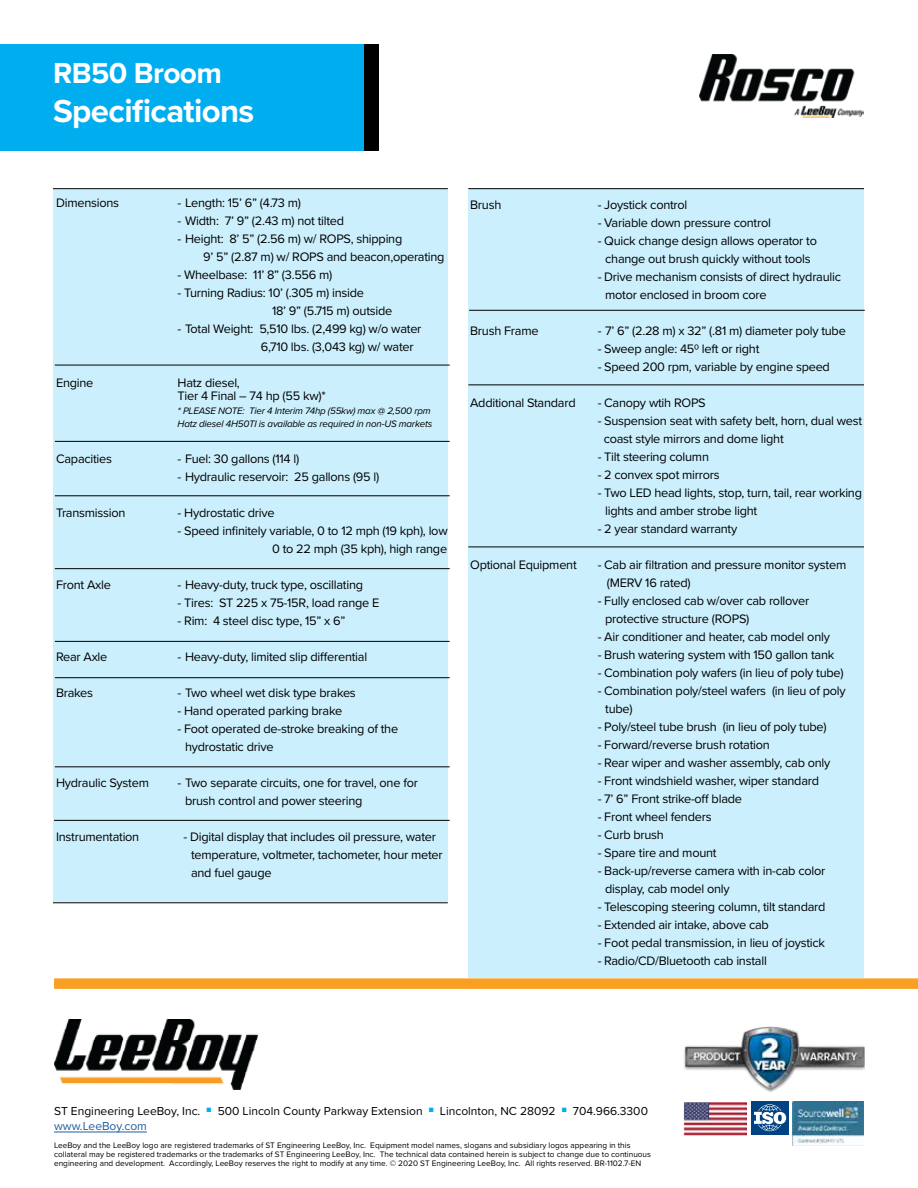
<style>
.page{position:relative;width:918px;height:1188px;background:#fff}
.page>*{position:absolute;margin:0;border:0;box-sizing:border-box;transform-origin:0 0}
.t1{font:700 33px "Proxima Nova";letter-spacing:-.02em;color:#fff}
.t2{font:700 30px "Proxima Nova";letter-spacing:-.02em;color:#fff}
.t3{font:12.75px/18px "Proxima Nova";letter-spacing:-.02em;color:#000}
.t4{font:12px/15px "Proxima Nova";color:#000}
.t5{font:italic 9.75px/13.5px "Proxima Nova";letter-spacing:-.02em;color:#000}
.t6{font:8.25px/9px "Proxima Nova";color:#000}
.s1{color:#215e9e}
</style>
<div class="page">
<div style="left:53px;top:189px;width:395px;height:713px;background:#cbeffc"></div>
<div style="left:468px;top:189px;width:396px;height:789px;background:#cbeffc"></div>
<div style="left:0;top:44px;width:366px;height:107px;background:#00aeef"></div>
<hr style="left:53px;top:188px;width:395px;height:1px;background:#000">
<hr style="left:468px;top:188px;width:396px;height:1px;background:#000">
<hr style="left:469px;top:310px;width:396px;height:1px;background:#000">
<hr style="left:468px;top:384px;width:396px;height:1px;background:#000">
<hr style="left:54px;top:820px;width:396px;height:1px;background:#000">
<hr style="left:468px;top:547px;width:396px;height:1px;background:#000">
<hr style="left:53px;top:902px;width:395px;height:1px;background:#000">
<hr style="left:55px;top:365px;width:395px;height:1px;background:#000">
<hr style="left:55px;top:441px;width:395px;height:1px;background:#000">
<hr style="left:55px;top:495px;width:395px;height:1px;background:#000">
<hr style="left:55px;top:568px;width:395px;height:1px;background:#000">
<hr style="left:55px;top:641px;width:395px;height:1px;background:#000">
<hr style="left:55px;top:677px;width:395px;height:1px;background:#000">
<hr style="left:55px;top:766px;width:395px;height:1px;background:#000">
<div style="left:365px;top:44px;width:14px;height:107px;background:#000"></div>
<img style="left:700px;top:54px;width:164px;height:63px">
<img style="left:684px;top:1026px;width:180px;height:66px">
<div style="left:750px;top:1101px;width:40px;height:34px;background:#004282"></div>
<svg style="left:754px;top:1104px;width:32px;height:27px"></svg>
<img style="left:683px;top:1102px;width:63px;height:34px">
<img style="left:54px;top:1020px;width:204px;height:69px">
<hr style="left:54px;top:1132px;width:93px;height:1px;background:#215e9e">
<div style="left:54px;top:978px;width:864px;height:11px;background:#f9a023"></div>
<img style="left:793px;top:1101px;width:70px;height:44px">
<h2 class="t2" style="left:53px;top:51px;width:170px">RB50 Broom</h2>
<h1 class="t1" style="left:53px;top:87px;width:203px">Specifications</h1>
<p class="t3" style="left:56px;top:193px;width:65px">Dimensions</p>
<p class="t3" style="left:178px;top:193px;width:125px">- Length: 15’ 6” (4.73 m)</p>
<p class="t3" style="left:178px;top:211px;width:168px">- Width: 7’ 9” (2.43 m) not tilted</p>
<p class="t3" style="left:203px;top:229px;width:243px;text-indent:-26px">- Height: 8’ 5” (2.56 m) w/ ROPS, shipping<br>9’ 5” (2.87 m) w/ ROPS and beacon,operating</p>
<p class="t3" style="left:178px;top:265px;width:156px">- Wheelbase: 11’ 8” (3.556 m)</p>
<p class="t3" style="left:272px;top:283px;width:122px;text-indent:-95px">- Turning Radius: 10’ (.305 m) inside<br>18’ 9” (5.715 m) outside</p>
<p class="t3" style="left:261px;top:319px;width:162px;text-indent:-83px">- Total Weight: 5,510 lbs. (2,499 kg) w/o water<br>6,710 lbs. (3,043 kg) w/ water</p>
<p class="t3" style="left:56px;top:373px;width:39px">Engine</p>
<p class="t3" style="left:178px;top:375px;width:150px;line-height:13.5px">Hatz diesel,<br>Tier 4 Final – 74 hp (55 kw)*</p>
<p class="t5" style="left:178px;top:404px;width:256px">* PLEASE NOTE: Tier 4 Interim 74hp (55kw) max @ 2,500 rpm<br>Hatz diesel 4H50TI is available as required in non-US markets</p>
<p class="t3" style="left:56px;top:449px;width:57px">Capacities</p>
<p class="t3" style="left:178px;top:449px;width:123px">- Fuel: 30 gallons (114 l)</p>
<p class="t3" style="left:178px;top:467px;width:203px">- Hydraulic reservoir: 25 gallons (95 l)</p>
<p class="t3" style="left:56px;top:503px;width:71px">Transmission</p>
<p class="t3" style="left:178px;top:503px;width:99px">- Hydrostatic drive</p>
<p class="t3" style="left:178px;top:521px;width:272px;text-align:right">- Speed infinitely variable, 0 to 12 mph (19 kph), low<br>0 to 22 mph (35 kph), high range</p>
<p class="t3" style="left:56px;top:575px;width:56px">Front Axle</p>
<p class="t3" style="left:178px;top:575px;width:187px">- Heavy-duty, truck type, oscillating</p>
<p class="t3" style="left:178px;top:593px;width:203px">- Tires: ST 225 x 75-15R, load range E</p>
<p class="t3" style="left:178px;top:611px;width:169px">- Rim: 4 steel disc type, 15” x 6”</p>
<p class="t3" style="left:56px;top:647px;width:53px">Rear Axle</p>
<p class="t3" style="left:178px;top:647px;width:191px">- Heavy-duty, limited slip differential</p>
<p class="t3" style="left:56px;top:683px;width:39px">Brakes</p>
<p class="t3" style="left:178px;top:683px;width:180px">- Two wheel wet disk type brakes</p>
<p class="t3" style="left:178px;top:701px;width:166px">- Hand operated parking brake</p>
<p class="t3" style="left:185px;top:719px;width:215px;text-indent:-7px">- Foot operated de-stroke breaking of the hydrostatic drive</p>
<p class="t3" style="left:56px;top:773px;width:94px">Hydraulic System</p>
<p class="t3" style="left:185px;top:773px;width:234px;text-indent:-7px">- Two separate circuits, one for travel, one for brush control and power steering</p>
<p class="t3" style="left:56px;top:828px;width:85px">Instrumentation</p>
<p class="t3" style="left:191px;top:828px;width:253px;text-indent:-7px">- Digital display that includes oil pressure, water temperature, voltmeter, tachometer, hour meter and fuel gauge</p>
<p class="t3" style="left:470px;top:195px;width:33px">Brush</p>
<p class="t3" style="left:598px;top:195px;width:91px">- Joystick control</p>
<p class="t3" style="left:598px;top:213px;width:175px">- Variable down pressure control</p>
<p class="t3" style="left:598px;top:231px;width:221px;text-align:center">- Quick change design allows operator to change out brush quickly without tools</p>
<p class="t3" style="left:605px;top:267px;width:237px;text-indent:-7px">- Drive mechanism consists of direct hydraulic motor enclosed in broom core</p>
<p class="t3" style="left:470px;top:321px;width:70px">Brush Frame</p>
<p class="t3" style="left:598px;top:321px;width:250px">- 7’ 6” (2.28 m) x 32” (.81 m) diameter poly tube</p>
<p class="t3" style="left:598px;top:339px;width:163px">- Sweep angle: 450 left or right</p>
<p class="t3" style="left:598px;top:357px;width:234px">- Speed 200 rpm, variable by engine speed</p>
<p class="t3" style="left:470px;top:393px;width:107px">Additional Standard</p>
<p class="t3" style="left:598px;top:393px;width:110px">- Canopy wtih ROPS</p>
<p class="t3" style="left:604px;top:411px;width:260px;text-indent:-6px">- Suspension seat with safety belt, horn, dual west coast style mirrors and dome light</p>
<p class="t3" style="left:598px;top:447px;width:113px">- Tilt steering column</p>
<p class="t3" style="left:598px;top:465px;width:124px">- 2 convex spot mirrors</p>
<p class="t3" style="left:605px;top:483px;width:258px;text-indent:-7px">- Two LED head lights, stop, turn, tail, rear working lights and amber strobe light</p>
<p class="t3" style="left:598px;top:519px;width:141px">- 2 year standard warranty</p>
<p class="t3" style="left:470px;top:555px;width:108px">Optional Equipment</p>
<p class="t3" style="left:607px;top:555px;width:241px;text-indent:-9px">- Cab air filtration and pressure monitor system (MERV 16 rated)</p>
<p class="t3" style="left:605px;top:591px;width:206px;text-indent:-7px">- Fully enclosed cab w/over cab rollover protective structure (ROPS)</p>
<p class="t3" style="left:598px;top:627px;width:234px">- Air conditioner and heater, cab model only</p>
<p class="t3" style="left:598px;top:645px;width:238px">- Brush watering system with 150 gallon tank</p>
<p class="t3" style="left:598px;top:663px;width:248px">- Combination poly wafers (in lieu of poly tube)</p>
<p class="t3" style="left:605px;top:681px;width:242px;text-indent:-7px">- Combination poly/steel wafers (in lieu of poly tube)</p>
<p class="t3" style="left:598px;top:717px;width:230px">- Poly/steel tube brush (in lieu of poly tube)</p>
<p class="t3" style="left:598px;top:735px;width:174px">- Forward/reverse brush rotation</p>
<p class="t3" style="left:598px;top:753px;width:234px">- Rear wiper and washer assembly, cab only</p>
<p class="t3" style="left:598px;top:771px;width:223px">- Front windshield washer, wiper standard</p>
<p class="t3" style="left:598px;top:789px;width:146px">- 7’ 6” Front strike-off blade</p>
<p class="t3" style="left:598px;top:807px;width:115px">- Front wheel fenders</p>
<p class="t3" style="left:598px;top:825px;width:68px">- Curb brush</p>
<p class="t3" style="left:598px;top:843px;width:120px">- Spare tire and mount</p>
<p class="t3" style="left:605px;top:861px;width:222px;text-indent:-7px">- Back-up/reverse camera with in-cab color display, cab model only</p>
<p class="t3" style="left:598px;top:897px;width:229px">- Telescoping steering column, tilt standard</p>
<p class="t3" style="left:598px;top:915px;width:173px">- Extended air intake, above cab</p>
<p class="t3" style="left:598px;top:933px;width:229px">- Foot pedal transmission, in lieu of joystick</p>
<p class="t3" style="left:598px;top:951px;width:171px">- Radio/CD/Bluetooth cab install</p>
<p class="t4" style="left:54px;top:1103px;width:595px">ST Engineering LeeBoy, Inc. <sup>■</sup> 500 Lincoln County Parkway Extension <sup>■</sup> Lincolnton, NC 28092 <sup>■</sup> 704.966.3300 <span class="s1">www.LeeBoy.com</span></p>
<p class="t6" style="left:54px;top:1140px;width:598px">LeeBoy and the LeeBoy logo are registered trademarks of ST Engineering LeeBoy, Inc. Equipment model names, slogans and subsidiary logos appearing in this collateral may be registered trademarks or the trademarks of ST Engineering LeeBoy, Inc. The technical data contained herein is subject to change due to continuous engineering and development. Accordingly, LeeBoy reserves the right to modify at any time. © 2020 ST Engineering LeeBoy, Inc. All rights reserved. BR-1102.7-EN</p>
</div>
